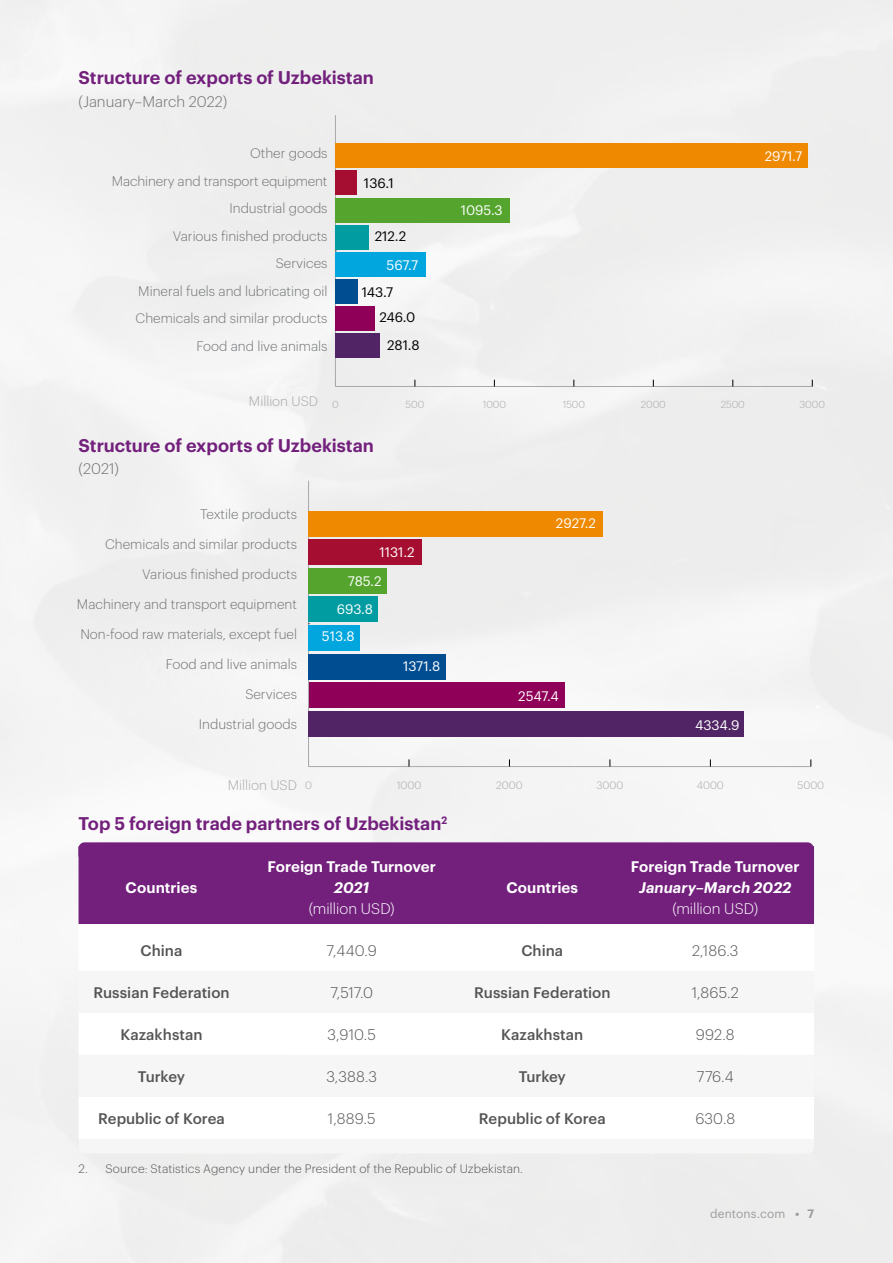
<style>
.page{position:relative;width:893px;height:1263px;background:#f0f0f0}
.page>*{position:absolute;margin:0;border:0;box-sizing:border-box;transform-origin:0 0}
.t1{font:600 18px "Dentons Sans";color:#73207d}
.t2{font:500 15px "Dentons Sans";color:#555454}
.t3{font:300 15px "Dentons Sans";letter-spacing:.015em;color:#555454}
.t4{font:600 15px "Dentons Sans";letter-spacing:.005em;color:#fff}
.t5{font:300 15px "Dentons Sans";color:#706f6f}
.t6{font:300 15px "Dentons Sans";color:#fff}
.t7{font:italic 600 15px "Dentons Sans";letter-spacing:.005em;color:#fff}
.t8{font:300 13.5px/27.6px "Dentons Sans";color:#717376;text-align:right}
.t9{font:13.5px "Dentons Sans";color:#fff}
.t10{font:13.5px "Dentons Sans";color:#000}
.t11{font:300 13.5px "Dentons Sans";color:#a9a8aa}
.t12{font:300 12px "Dentons Sans";letter-spacing:.01em;color:#555454}
.t13{font:12px "Dentons Sans";letter-spacing:.01em;color:#9d9d9c}
.t14{font:300 10.5px "Dentons Sans";color:#a9a8ab}
.t15{font:300 10.05px "Dentons Sans";color:#a9a8ab}
.s1{font-weight:600}
</style>
<div class="page">
<div style="left:79px;top:1139px;width:735px;height:14px;background:#f6f6f6"></div>
<div style="left:79px;top:857px;width:735px;height:67px;background:#73207d"></div>
<svg style="left:79px;top:924px;width:735px;height:215px"></svg>
<svg style="left:79px;top:971px;width:735px;height:126px;fill:#f6f6f6"></svg>
<hr style="left:335px;top:386px;width:477px;height:1px;background:#a9a8ab">
<hr style="left:335px;top:115px;width:1px;height:271px;background:#a9a8ab">
<div style="left:335px;top:334px;width:45px;height:24px;background:#502465"></div>
<div style="left:335px;top:306px;width:40px;height:25px;background:#8f0158"></div>
<div style="left:335px;top:279px;width:23px;height:25px;background:#004d92"></div>
<div style="left:335px;top:252px;width:91px;height:25px;background:#00a6dd"></div>
<div style="left:335px;top:225px;width:34px;height:24px;background:#009ca1"></div>
<div style="left:335px;top:198px;width:174px;height:24px;background:#54a42d"></div>
<div style="left:335px;top:171px;width:22px;height:24px;background:#a50e30"></div>
<div style="left:335px;top:144px;width:473px;height:24px;background:#ee8900"></div>
<hr style="left:309px;top:766px;width:502px;height:1px;background:#a9a8ab">
<hr style="left:308px;top:481px;width:1px;height:285px;background:#a9a8ab">
<div style="left:309px;top:711px;width:435px;height:25px;background:#502465"></div>
<div style="left:309px;top:682px;width:255px;height:26px;background:#8f0158"></div>
<div style="left:309px;top:654px;width:137px;height:25px;background:#004d92"></div>
<div style="left:309px;top:625px;width:51px;height:26px;background:#00a6dd"></div>
<div style="left:309px;top:596px;width:69px;height:26px;background:#009ca1"></div>
<div style="left:309px;top:568px;width:78px;height:26px;background:#54a42d"></div>
<div style="left:309px;top:539px;width:113px;height:26px;background:#a50e30"></div>
<div style="left:309px;top:511px;width:294px;height:25px;background:#ee8900"></div>
<div style="left:79px;top:842px;width:735px;height:15px;background:#73207d"></div>
<h1 class="t1" style="left:79px;top:64px;width:297px">Structure of exports of Uzbekistan</h1>
<p class="t5" style="left:79px;top:90px;width:150px">(January–March 2022)</p>
<p class="t8" style="left:112px;top:138px;width:217px">Other goods<br>Machinery and transport equipment<br>Industrial goods<br>Various finished products<br>Services<br>Mineral fuels and lubricating oil<br>Chemicals and similar products<br>Food and live animals</p>
<p class="t9" style="left:765px;top:145px;width:39px">2971.7</p>
<p class="t10" style="left:364px;top:173px;width:31px">136.1</p>
<p class="t9" style="left:461px;top:200px;width:43px">1095.3</p>
<p class="t10" style="left:375px;top:226px;width:33px">212.2</p>
<p class="t9" style="left:387px;top:255px;width:33px">567.7</p>
<p class="t10" style="left:362px;top:282px;width:33px">143.7</p>
<p class="t10" style="left:379px;top:307px;width:37px">246.0</p>
<p class="t10" style="left:387px;top:334px;width:34px">281.8</p>
<p class="t11" style="left:249px;top:391px;width:71px">Million USD</p>
<p class="t15" style="left:332px;top:396px;width:8px">0</p>
<p class="t15" style="left:406px;top:396px;width:20px">500</p>
<p class="t15" style="left:483px;top:396px;width:25px">1000</p>
<p class="t15" style="left:563px;top:396px;width:24px">1500</p>
<p class="t15" style="left:641px;top:396px;width:27px">2000</p>
<p class="t15" style="left:721px;top:396px;width:26px">2500</p>
<p class="t15" style="left:800px;top:396px;width:27px">3000</p>
<h1 class="t1" style="left:79px;top:431px;width:297px">Structure of exports of Uzbekistan</h1>
<p class="t5" style="left:79px;top:458px;width:42px">(2021)</p>
<p class="t8" style="left:200px;top:499px;width:98px">Textile products</p>
<p class="t8" style="left:105px;top:529px;width:193px">Chemicals and similar products</p>
<p class="t8" style="left:142px;top:559px;width:156px">Various finished products</p>
<p class="t8" style="left:77px;top:589px;width:222px">Machinery and transport equipment</p>
<p class="t8" style="left:80px;top:619px;width:218px">Non-food raw materials, except fuel</p>
<p class="t8" style="left:166px;top:649px;width:133px">Food and live animals</p>
<p class="t8" style="left:245px;top:679px;width:53px">Services</p>
<p class="t8" style="left:199px;top:709px;width:100px">Industrial goods</p>
<p class="t9" style="left:379px;top:542px;width:37px">1131.2</p>
<p class="t9" style="left:348px;top:571px;width:35px">785.2</p>
<p class="t9" style="left:337px;top:599px;width:38px">693.8</p>
<p class="t9" style="left:322px;top:626px;width:34px">513.8</p>
<p class="t9" style="left:403px;top:655px;width:39px">1371.8</p>
<p class="t9" style="left:556px;top:512px;width:42px">2927.2</p>
<p class="t9" style="left:518px;top:686px;width:42px">2547.4</p>
<p class="t9" style="left:695px;top:715px;width:46px">4334.9</p>
<p class="t11" style="left:228px;top:775px;width:71px">Million USD</p>
<p class="t14" style="left:305px;top:777px;width:8px">0</p>
<p class="t14" style="left:397px;top:777px;width:26px">1000</p>
<p class="t14" style="left:496px;top:777px;width:28px">2000</p>
<p class="t14" style="left:597px;top:777px;width:28px">3000</p>
<p class="t14" style="left:697px;top:777px;width:29px">4000</p>
<p class="t14" style="left:797px;top:777px;width:28px">5000</p>
<h1 class="t1" style="left:79px;top:809px;width:370px">Top 5 foreign trade partners of Uzbekistan<sup>2</sup></h1>
<p class="t4" style="left:126px;top:876px;width:73px">Countries</p>
<p class="t4" style="left:267px;top:855px;width:170px">Foreign Trade Turnover</p>
<p class="t7" style="left:334px;top:876px;width:37px">2021</p>
<p class="t6" style="left:309px;top:897px;width:87px">(million USD)</p>
<p class="t4" style="left:506px;top:876px;width:73px">Countries</p>
<p class="t4" style="left:631px;top:855px;width:170px">Foreign Trade Turnover</p>
<p class="t7" style="left:639px;top:876px;width:154px">January–March 2022</p>
<p class="t6" style="left:672px;top:897px;width:87px">(million USD)</p>
<p class="t2" style="left:141px;top:939px;width:43px">China</p>
<p class="t3" style="left:327px;top:939px;width:52px">7,440.9</p>
<p class="t2" style="left:521px;top:939px;width:43px">China</p>
<p class="t3" style="left:692px;top:939px;width:48px">2,186.3</p>
<p class="t2" style="left:93px;top:981px;width:138px">Russian Federation</p>
<p class="t3" style="left:330px;top:981px;width:44px">7,517.0</p>
<p class="t2" style="left:474px;top:981px;width:138px">Russian Federation</p>
<p class="t3" style="left:692px;top:981px;width:49px">1,865.2</p>
<p class="t2" style="left:120px;top:1023px;width:84px">Kazakhstan</p>
<p class="t3" style="left:328px;top:1023px;width:50px">3,910.5</p>
<p class="t2" style="left:501px;top:1023px;width:84px">Kazakhstan</p>
<p class="t3" style="left:696px;top:1023px;width:40px">992.8</p>
<p class="t2" style="left:138px;top:1065px;width:49px">Turkey</p>
<p class="t3" style="left:326px;top:1065px;width:52px">3,388.3</p>
<p class="t2" style="left:519px;top:1065px;width:49px">Turkey</p>
<p class="t3" style="left:697px;top:1065px;width:38px">776.4</p>
<p class="t2" style="left:98px;top:1107px;width:128px">Republic of Korea</p>
<p class="t3" style="left:328px;top:1107px;width:49px">1,889.5</p>
<p class="t2" style="left:479px;top:1107px;width:128px">Republic of Korea</p>
<p class="t3" style="left:695px;top:1107px;width:41px">630.8</p>
<p class="t12" style="left:79px;top:1160px;width:446px">2. Source: Statistics Agency under the President of the Republic of Uzbekistan.</p>
<p class="t13" style="left:710px;top:1205px;width:105px">dentons.com <span class="s1">• 7</span></p>
</div>
